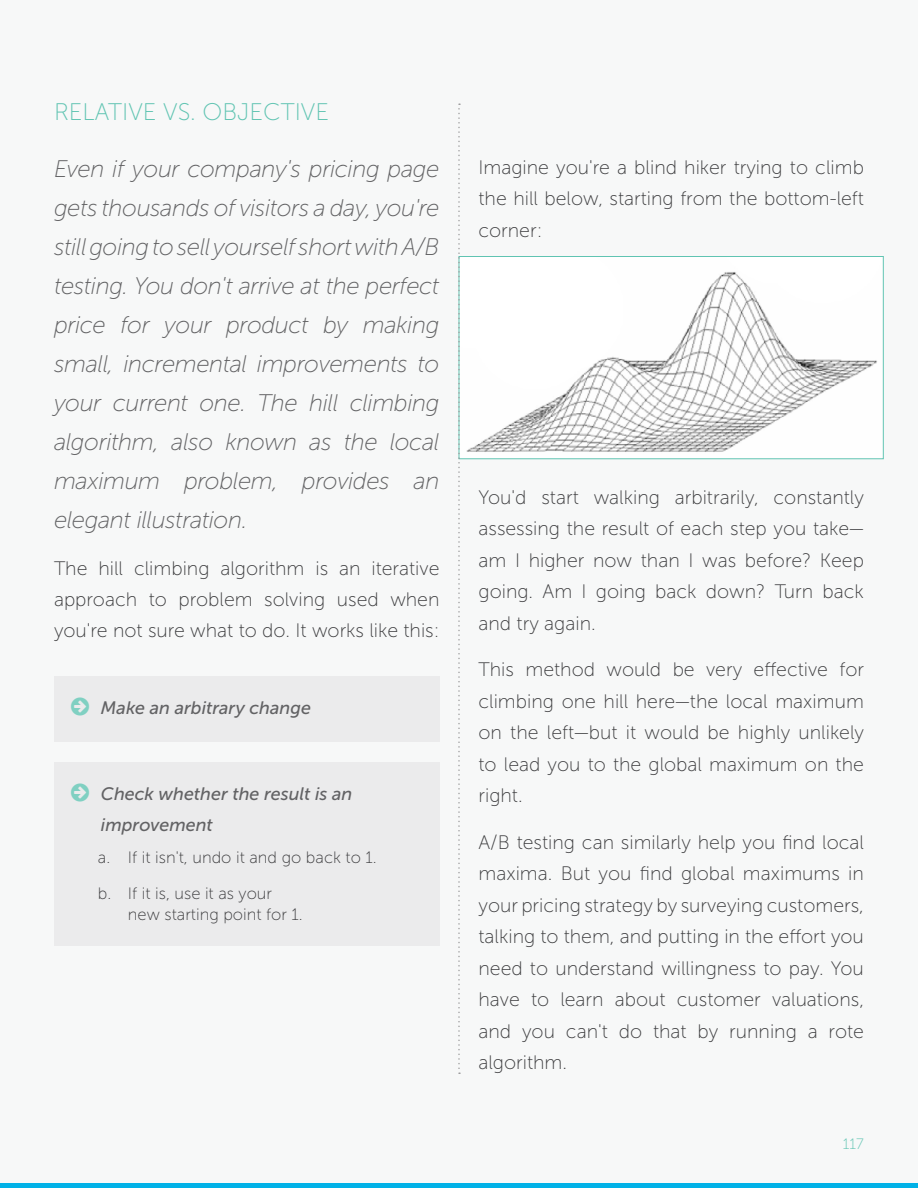
<style>
.page{position:relative;width:918px;height:1188px;background:#f7f8f8}
.page>*{position:absolute;margin:0;border:0;box-sizing:border-box;transform-origin:0 0}
.t1{font:italic 24px/39px "Museo Sans 100";letter-spacing:-.02em;color:#626264;text-align:justify}
.t2{font:24px "Museo Sans 100";color:#60c4b2}
.t3{font:19.5px/31.5px "Museo Sans 100";color:#3b3b3d;text-align:justify}
.t4{font:italic 18px/31.5px "Museo Sans 500";color:#626264}
.t5{font:16.5px/36px "Museo Sans 100";color:#3b3b3d}
.t6{font:15px "Museo Sans 100";color:#60c4b2}
</style>
<div class="page">
<hr style="left:0;top:1184px;width:918px;height:4px;background:#00b1e7">
<img style="left:467px;top:272px;width:410px;height:180px">
<div style="left:459px;top:256px;width:425px;height:203px;border:1px solid #60c4b2"></div>
<div style="left:54px;top:676px;width:386px;height:66px;background:#ebebec"></div>
<div style="left:54px;top:762px;width:386px;height:183px;background:#ebebec"></div>
<svg style="left:458px;top:104px;width:2px;height:970px"></svg>
<p class="t2" style="left:54px;top:99px;width:277px">RELATIVE VS. OBJECTIVE</p>
<p class="t1" style="left:54px;top:150px;width:387px">Even if your company's pricing page gets thousands of visitors a day, you're still going to sell yourself short with A/B testing. You don't arrive at the perfect price for your product by making small, incremental improvements to your current one. The hill climbing algorithm, also known as the local maximum problem, provides an elegant illustration.</p>
<p class="t3" style="left:54px;top:552px;width:387px">The hill climbing algorithm is an iterative approach to problem solving used when you're not sure what to do. It works like this:</p>
<p class="t4" style="left:101px;top:692px;width:211px">Make an arbitrary change</p>
<p class="t4" style="left:101px;top:778px;width:253px">Check whether the result is an improvement</p>
<p class="t5" style="left:98px;top:839px;width:280px">a. If it isn't, undo it and go back to 1. b. If it is, use it as your</p>
<p class="t5" style="left:128px;top:896px;width:176px">new starting point for 1.</p>
<p class="t3" style="left:478px;top:151px;width:387px">Imagine you're a blind hiker trying to climb the hill below, starting from the bottom-left corner:</p>
<p class="t3" style="left:478px;top:481px;width:387px">You'd start walking arbitrarily, constantly assessing the result of each step you take— am I higher now than I was before? Keep going. Am I going back down? Turn back and try again.</p>
<p class="t3" style="left:478px;top:654px;width:387px">This method would be very effective for climbing one hill here—the local maximum on the left—but it would be highly unlikely to lead you to the global maximum on the right.</p>
<p class="t3" style="left:478px;top:826px;width:387px">A/B testing can similarly help you find local maxima. But you find global maximums in your pricing strategy by surveying customers, talking to them, and putting in the effort you need to understand willingness to pay. You have to learn about customer valuations, and you can't do that by running a rote algorithm.</p>
<p class="t6" style="left:843px;top:1136px;width:22px">117</p>
</div>
